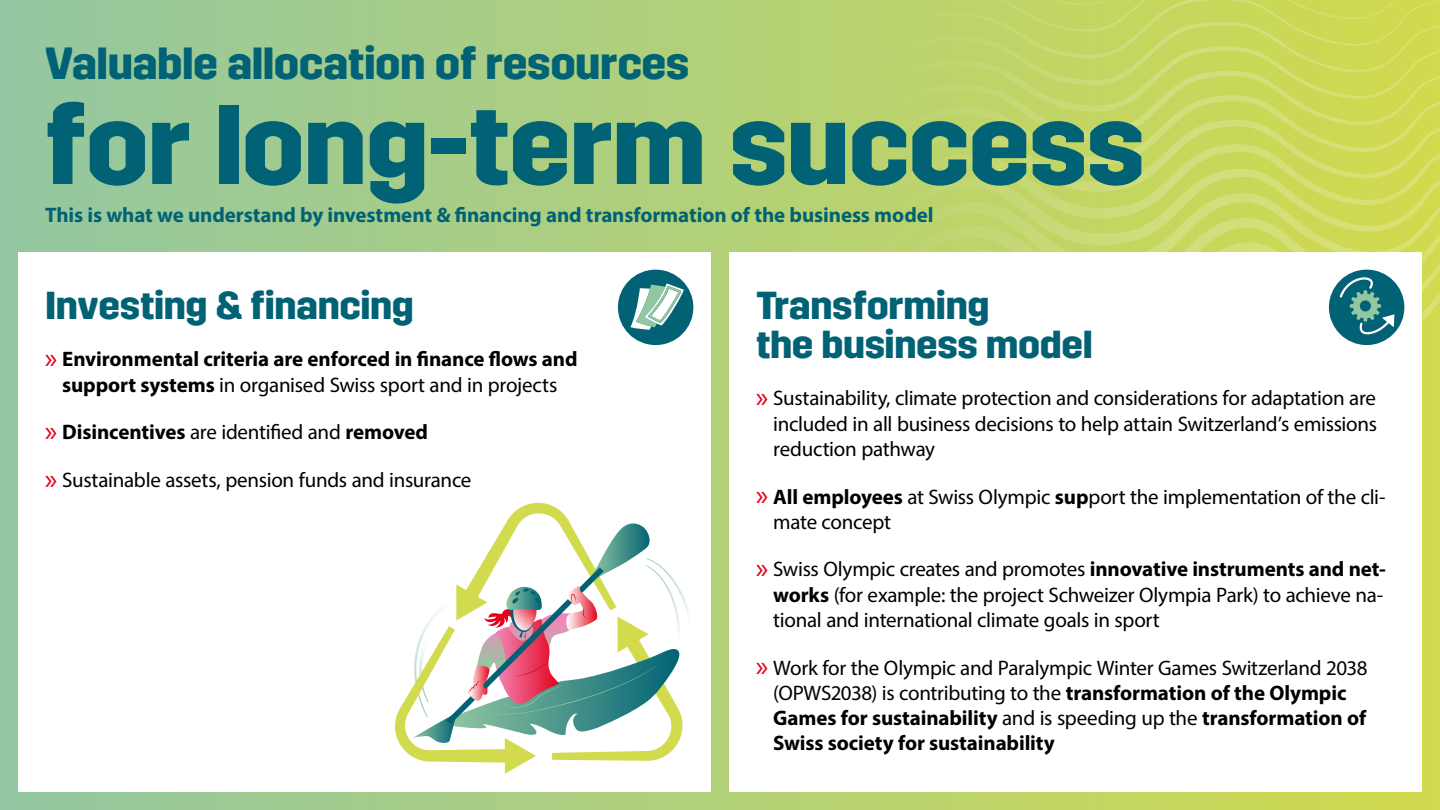
<style>
.page{position:relative;width:1440px;height:810px;background:#fff}
.page>*{position:absolute;margin:0;border:0;box-sizing:border-box;transform-origin:0 0}
.t1{font:700 112.5px "Trim";letter-spacing:-.015em;color:#006274}
.t2{font:700 45px "Trim";letter-spacing:-.01em;color:#006274}
.t3{font:700 39px/39px "Trim";letter-spacing:-.01em;color:#006274}
.t4{font:21px/25.2px "Myriad Pro";letter-spacing:-.015em;color:#000}
.t5{font:700 21px/25.2px "Myriad Pro";letter-spacing:-.005em;color:#000;text-align:center}
.t6{font:700 21px "Myriad Pro";letter-spacing:-.005em;color:#006274}
.s1{font-weight:400;font-size:30px;color:#e2001a}
.s2{font-weight:400}
.s3{font-size:30px;color:#e2001a}
.s4{font-weight:700}
</style>
<div class="page">
<div style="left:0;top:0;width:1440px;height:810px;background:linear-gradient(to right,#93c7a2,#d2da4d)"></div>
<div style="left:18px;top:252px;width:693px;height:540px;background:#fff"></div>
<div style="left:729px;top:252px;width:693px;height:540px;background:#fff"></div>
<svg style="left:1343px;top:337px;width:97px;height:28px"></svg>
<svg style="left:1329px;top:310px;width:111px;height:27px"></svg>
<svg style="left:1328px;top:282px;width:112px;height:28px"></svg>
<svg style="left:1344px;top:255px;width:96px;height:27px"></svg>
<svg style="left:860px;top:227px;width:580px;height:28px;background:#cddc77"></svg>
<svg style="left:858px;top:200px;width:582px;height:27px;background:#c7d867"></svg>
<svg style="left:856px;top:172px;width:584px;height:28px;background:#c7d766"></svg>
<svg style="left:854px;top:145px;width:586px;height:27px;background:#c7d765"></svg>
<svg style="left:852px;top:117px;width:588px;height:28px;background:#c6d764"></svg>
<svg style="left:841px;top:0;width:599px;height:117px;background:#c5d662"></svg>
<div style="left:618px;top:270px;width:75px;height:75px;background:#006274;border-radius:50%"></div>
<svg style="left:630px;top:283px;width:54px;height:47px"></svg>
<div style="left:1329px;top:270px;width:75px;height:75px;background:#006274;border-radius:50%"></div>
<svg style="left:1340px;top:277px;width:54px;height:57px"></svg>
<svg style="left:395px;top:503px;width:294px;height:271px"></svg>
<h2 class="t2" style="left:45px;top:38px;width:646px">Valuable allocation of resources</h2>
<h1 class="t1" style="left:45px;top:81px;width:1102px">for long-term success</h1>
<p class="t6" style="left:45px;top:201px;width:890px">This is what we understand by investment &amp; financing and transformation of the business model</p>
<h3 class="t3" style="left:45px;top:286px;width:370px">Investing &amp; financing</h3>
<p class="t5" style="left:45px;top:346px;width:534px"><span class="s1">»</span> Environmental criteria are enforced in finance flows and support systems <span class="s2">in organised Swiss sport and in projects</span></p>
<p class="t5" style="left:45px;top:419px;width:385px"><span class="s1">»</span> Disincentives <span class="s2">are identified and</span> removed</p>
<p class="t4" style="left:45px;top:467px;width:428px"><span class="s3">»</span> Sustainable assets, pension funds and insurance</p>
<h3 class="t3" style="left:756px;top:286px;width:338px">Transforming<br>the business model</h3>
<p class="t4" style="left:773px;top:385px;width:605px;text-align:justify;text-indent:-17px"><span class="s3">»</span> Sustainability, climate protection and considerations for adaptation are included in all business decisions to help attain Switzerland’s emissions reduction pathway</p>
<p class="t4" style="left:773px;top:484px;width:614px;text-indent:-17px"><span class="s3">»</span> <span class="s4">All employees</span> at Swiss Olympic <span class="s4">sup</span>port the implementation of the cli&shy;mate concept</p>
<p class="t4" style="left:773px;top:556px;width:614px;text-indent:-17px"><span class="s3">»</span> Swiss Olympic creates and promotes <span class="s4">innovative instruments and net&shy;works</span> (for example: the project Schweizer Olympia Park) to achieve na&shy;tional and international climate goals in sport</p>
<p class="t4" style="left:773px;top:655px;width:596px;text-indent:-17px"><span class="s3">»</span> Work for the Olympic and Paralympic Winter Games Switzerland 2038 (OPWS2038) is contributing to the <span class="s4">transformation of the Olympic Games for sustainability</span> and is speeding up the <span class="s4">transformation of Swiss society for sustainability</span></p>
</div>
